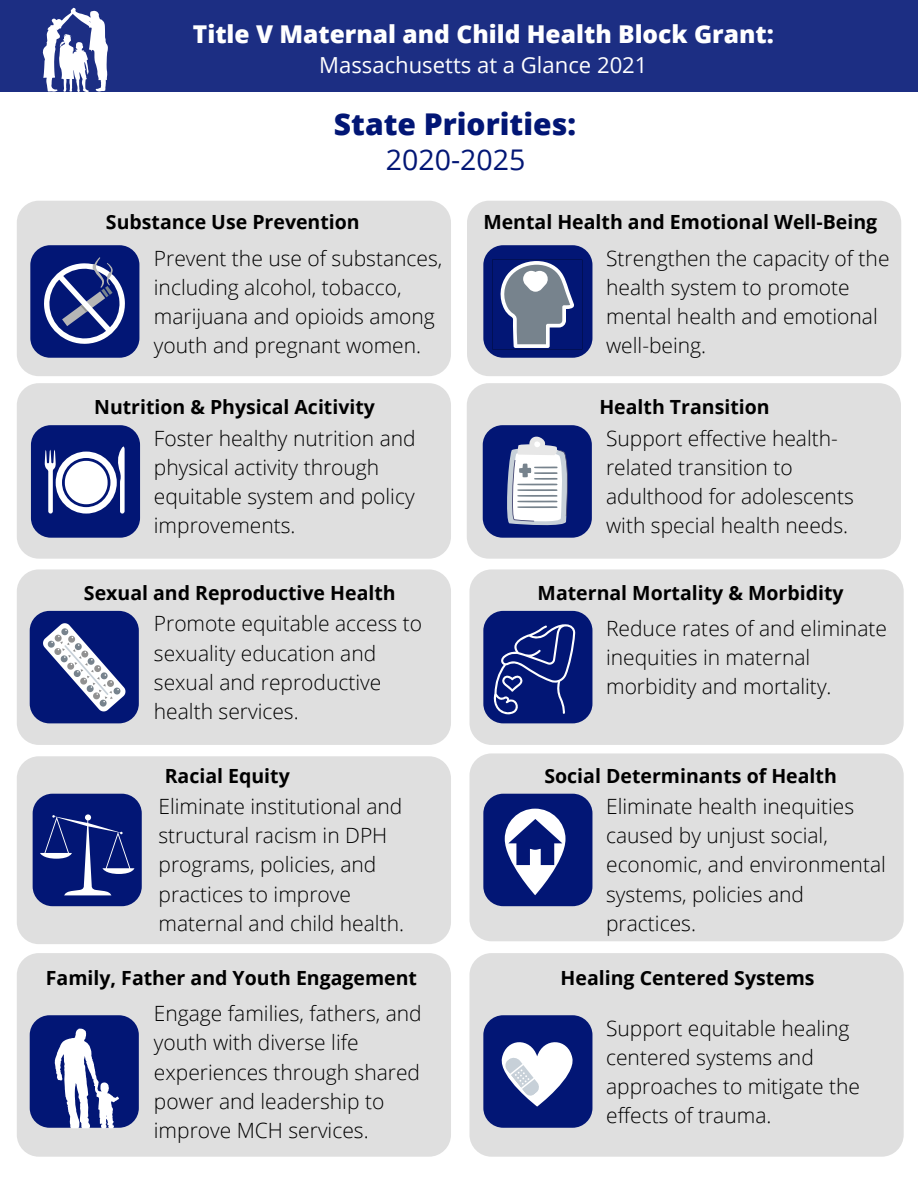
<style>
.page{position:relative;width:918px;height:1188px;background:#fff}
.page>*{position:absolute;margin:0;border:0;box-sizing:border-box;transform-origin:0 0}
.t1{font:800 30px "Open Sans";color:#021675}
.t2{font:28.5px "Open Sans";color:#021675}
.t3{font:800 24.6px "Open Sans";color:#fff}
.t4{font:22.05px "Open Sans";color:#fff}
.t5{font:300 21px/29.2px "Open Sans";color:#000}
.t6{font:700 19.5px "Open Sans";color:#000}
</style>
<div class="page">
<div style="left:0;top:0;width:918px;height:92px;background:#1c2e83"></div>
<div style="left:17px;top:201px;width:434px;height:175px;background:#dfdfdf;border-radius:22px"></div>
<div style="left:30px;top:245px;width:109px;height:113px;background:#021675;border-radius:20px"></div>
<div style="left:467px;top:201px;width:434px;height:175px;background:#dfdfdf;border-radius:22px"></div>
<div style="left:483px;top:245px;width:109px;height:113px;background:#021675;border-radius:20px"></div>
<div style="left:17px;top:383px;width:434px;height:176px;background:#dfdfdf;border-radius:22px"></div>
<div style="left:31px;top:425px;width:109px;height:113px;background:#021675;border-radius:20px"></div>
<div style="left:467px;top:383px;width:434px;height:176px;background:#dfdfdf;border-radius:22px"></div>
<div style="left:483px;top:425px;width:109px;height:113px;background:#021675;border-radius:20px"></div>
<div style="left:17px;top:569px;width:434px;height:176px;background:#dfdfdf;border-radius:22px"></div>
<div style="left:30px;top:611px;width:109px;height:112px;background:#021675;border-radius:20px"></div>
<div style="left:469px;top:569px;width:435px;height:176px;background:#dfdfdf;border-radius:22px"></div>
<div style="left:483px;top:611px;width:109px;height:112px;background:#021675;border-radius:20px"></div>
<div style="left:469px;top:753px;width:435px;height:188px;background:#dfdfdf;border-radius:22px"></div>
<div style="left:483px;top:794px;width:109px;height:112px;background:#021675;border-radius:20px"></div>
<div style="left:469px;top:953px;width:435px;height:204px;background:#dfdfdf;border-radius:22px"></div>
<div style="left:483px;top:1015px;width:109px;height:113px;background:#021675;border-radius:20px"></div>
<div style="left:17px;top:756px;width:434px;height:188px;background:#dfdfdf;border-radius:22px"></div>
<div style="left:33px;top:794px;width:109px;height:112px;background:#021675;border-radius:20px"></div>
<div style="left:17px;top:953px;width:434px;height:204px;background:#dfdfdf;border-radius:22px"></div>
<div style="left:30px;top:1015px;width:109px;height:113px;background:#021675;border-radius:20px"></div>
<svg style="left:493px;top:624px;width:83px;height:90px"></svg>
<svg style="left:54px;top:1028px;width:66px;height:100px"></svg>
<svg style="left:507px;top:436px;width:61px;height:90px;background:#bbc1d3"></svg>
<svg style="left:45px;top:446px;width:80px;height:68px"></svg>
<svg style="left:492px;top:259px;width:90px;height:90px"></svg>
<svg style="left:505px;top:809px;width:61px;height:86px"></svg>
<svg style="left:40px;top:814px;width:94px;height:81px"></svg>
<svg style="left:44px;top:257px;width:81px;height:87px"></svg>
<svg style="left:43px;top:623px;width:83px;height:89px"></svg>
<svg style="left:501px;top:1042px;width:72px;height:65px"></svg>
<svg style="left:43px;top:8px;width:65px;height:84px"></svg>
<p class="t3" style="left:193px;top:16px;width:582px">Title V Maternal and Child Health Block Grant:</p>
<p class="t4" style="left:319px;top:50px;width:330px">Massachusetts at a Glance 2021</p>
<h1 class="t1" style="left:334px;top:103px;width:244px">State Priorities:</h1>
<h2 class="t2" style="left:386px;top:139px;width:141px">2020-2025</h2>
<p class="t6" style="left:106px;top:208px;width:255px">Substance Use Prevention</p>
<p class="t5" style="left:154px;top:243px;width:290px">Prevent the use of substances, including alcohol, tobacco, marijuana and opioids among youth and pregnant women.</p>
<p class="t6" style="left:483px;top:208px;width:395px">Mental Health and Emotional Well-Being</p>
<p class="t5" style="left:606px;top:243px;width:285px">Strengthen the capacity of the health system to promote mental health and emotional well-being.</p>
<p class="t6" style="left:94px;top:393px;width:282px">Nutrition &amp; Physical Acitivity</p>
<p class="t6" style="left:599px;top:393px;width:172px">Health Transition</p>
<p class="t5" style="left:154px;top:423px;width:263px">Foster healthy nutrition and physical activity through equitable system and policy improvements.</p>
<p class="t5" style="left:606px;top:423px;width:249px">Support effective health&shy;related transition to adulthood for adolescents with special health needs.</p>
<p class="t6" style="left:84px;top:579px;width:313px">Sexual and Reproductive Health</p>
<p class="t6" style="left:538px;top:579px;width:308px">Maternal Mortality &amp; Morbidity</p>
<p class="t5" style="left:154px;top:609px;width:270px">Promote equitable access to sexuality education and sexual and reproductive health services.</p>
<p class="t6" style="left:165px;top:762px;width:127px">Racial Equity</p>
<p class="t5" style="left:158px;top:791px;width:247px">Eliminate institutional and structural racism in DPH programs, policies, and practices to improve maternal and child health.</p>
<p class="t6" style="left:46px;top:964px;width:373px">Family, Father and Youth Engagement</p>
<p class="t5" style="left:154px;top:998px;width:269px">Engage families, fathers, and youth with diverse life experiences through shared power and leadership to improve MCH services.</p>
<p class="t5" style="left:606px;top:613px;width:282px">Reduce rates of and eliminate inequities in maternal morbidity and mortality.</p>
<p class="t6" style="left:544px;top:762px;width:294px">Social Determinants of Health</p>
<p class="t5" style="left:606px;top:791px;width:281px">Eliminate health inequities caused by unjust social, economic, and environmental systems, policies and practices.</p>
<p class="t6" style="left:561px;top:964px;width:256px">Healing Centered Systems</p>
<p class="t5" style="left:606px;top:1013px;width:255px">Support equitable healing centered systems and approaches to mitigate the effects of trauma.</p>
</div>
